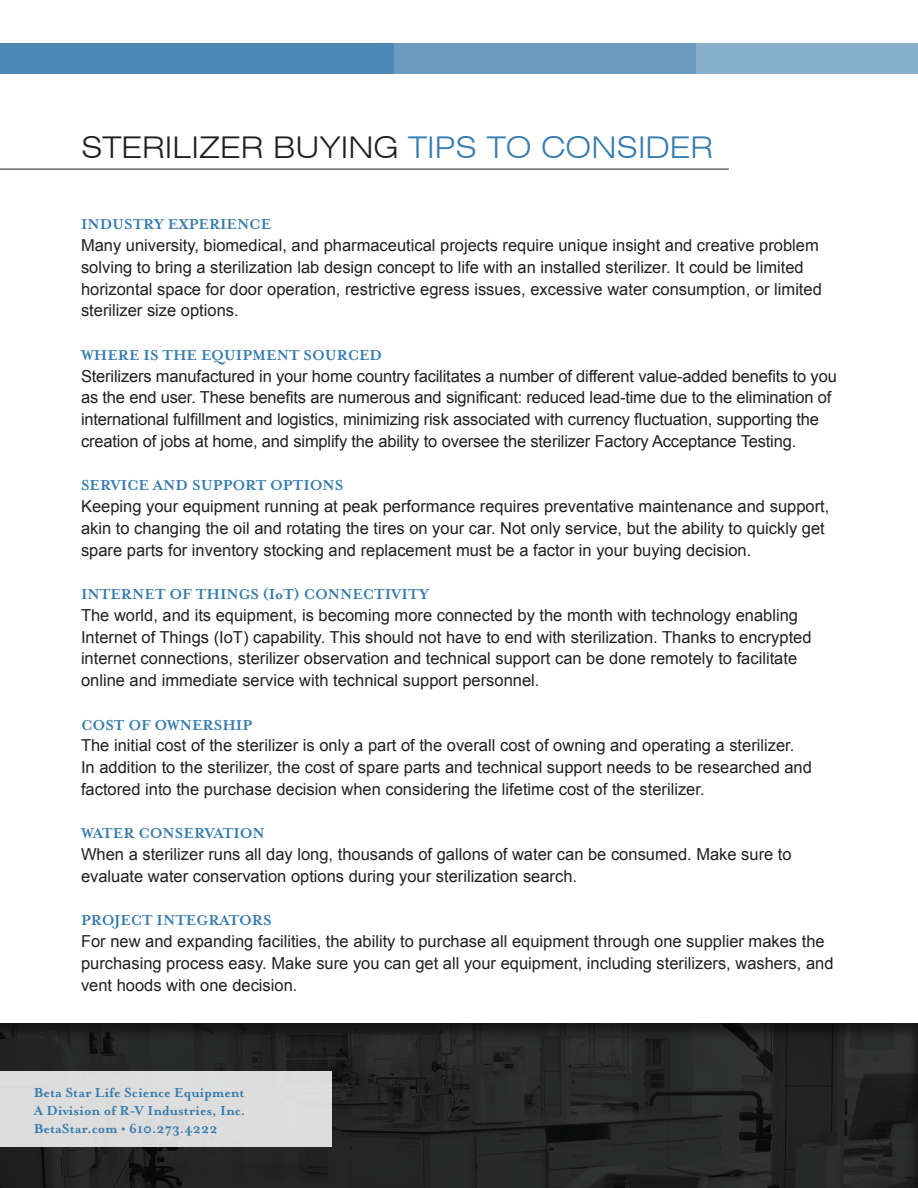
<style>
.page{position:relative;width:918px;height:1188px;background:#fff}
.page>*{position:absolute;margin:0;border:0;box-sizing:border-box;transform-origin:0 0}
.t1{font:300 expanded 30px "Swiss 721 BT";color:#231f20}
.t2{font:16.5px/21.8px "Arial";color:#231f20}
.t3{font:700 16.5px "Mrs Eaves OT";color:#367cae}
.t4{font:700 15px "Mrs Eaves OT";color:#367cae}
.s1{color:#367cae}
</style>
<div class="page">
<div style="left:0;top:1021px;width:918px;height:167px;background:#231f20"></div>
<div style="left:0;top:1071px;width:332px;height:76px;background:#ddd"></div>
<div style="left:0;top:43px;width:394px;height:31px;background:#4c88b5"></div>
<div style="left:394px;top:43px;width:303px;height:31px;background:#6c9bbf"></div>
<div style="left:697px;top:43px;width:221px;height:31px;background:#88b0cc"></div>
<hr style="left:0;top:168px;width:729px;height:2px;background:#6c6d70">
<p class="t1" style="left:81px;top:129px;width:634px">STERILIZER BUYING <span class="s1">TIPS TO CONSIDER</span></p>
<p class="t3" style="left:81px;top:216px;width:192px">INDUSTRY EXPERIENCE</p>
<p class="t2" style="left:81px;top:235px;width:742px">Many university, biomedical, and pharmaceutical projects require unique insight and creative problem solving to bring a sterilization lab design concept to life with an installed sterilizer. It could be limited horizontal space for door operation, restrictive egress issues, excessive water consumption, or limited sterilizer size options.</p>
<p class="t3" style="left:81px;top:346px;width:303px">WHERE IS THE EQUIPMENT SOURCED</p>
<p class="t2" style="left:81px;top:365px;width:757px">Sterilizers manufactured in your home country facilitates a number of different value-added benefits to you as the end user. These benefits are numerous and significant: reduced lead-time due to the elimination of international fulfillment and logistics, minimizing risk associated with currency fluctuation, supporting the creation of jobs at home, and simplify the ability to oversee the sterilizer Factory Acceptance Testing.</p>
<p class="t3" style="left:81px;top:477px;width:264px">SERVICE AND SUPPORT OPTIONS</p>
<p class="t2" style="left:81px;top:496px;width:750px">Keeping your equipment running at peak performance requires preventative maintenance and support, akin to changing the oil and rotating the tires on your car. Not only service, but the ability to quickly get spare parts for inventory stocking and replacement must be a factor in your buying decision.</p>
<p class="t3" style="left:81px;top:585px;width:350px">INTERNET OF THINGS (IoT) CONNECTIVITY</p>
<p class="t2" style="left:81px;top:604px;width:732px">The world, and its equipment, is becoming more connected by the month with technology enabling Internet of Things (IoT) capability. This should not have to end with sterilization. Thanks to encrypted internet connections, sterilizer observation and technical support can be done remotely to facilitate online and immediate service with technical support personnel.</p>
<p class="t3" style="left:81px;top:716px;width:173px">COST OF OWNERSHIP</p>
<p class="t2" style="left:81px;top:735px;width:732px">The initial cost of the sterilizer is only a part of the overall cost of owning and operating a sterilizer.<br>In addition to the sterilizer, the cost of spare parts and technical support needs to be researched and factored into the purchase decision when considering the lifetime cost of the sterilizer.</p>
<p class="t3" style="left:81px;top:825px;width:185px">WATER CONSERVATION</p>
<p class="t2" style="left:81px;top:844px;width:712px">When a sterilizer runs all day long, thousands of gallons of water can be consumed. Make sure to evaluate water conservation options during your sterilization search.</p>
<p class="t3" style="left:81px;top:912px;width:192px">PROJECT INTEGRATORS</p>
<p class="t2" style="left:81px;top:931px;width:754px">For new and expanding facilities, the ability to purchase all equipment through one supplier makes the purchasing process easy. Make sure you can get all your equipment, including sterilizers, washers, and vent hoods with one decision.</p>
<p class="t4" style="left:34px;top:1085px;width:212px">Beta Star Life Science Equipment</p>
<p class="t4" style="left:34px;top:1103px;width:213px">A Division of R-V Industries, Inc.</p>
<p class="t4" style="left:34px;top:1121px;width:186px">BetaStar.com • 610.273.4222</p>
</div>
